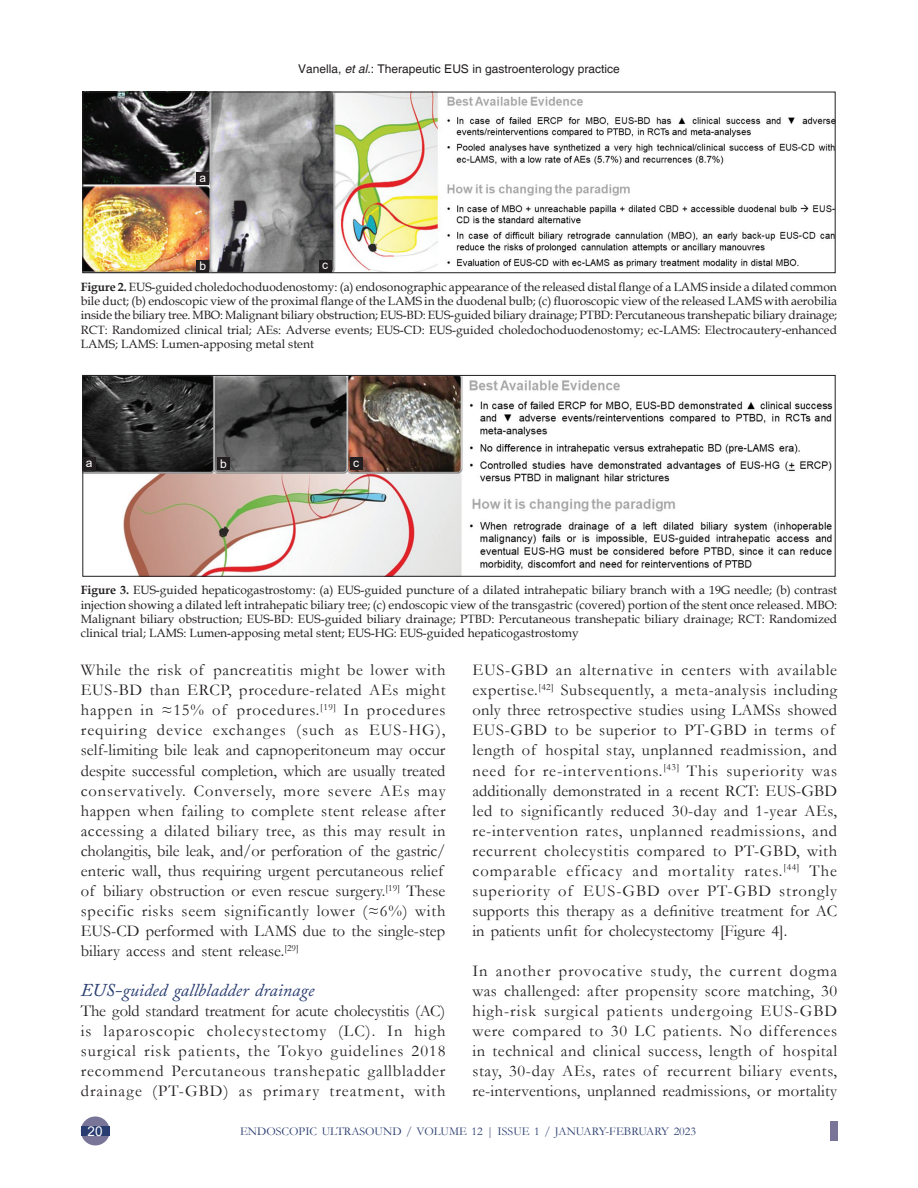
<style>
.page{position:relative;width:918px;height:1188px;background:#fff}
.page>*{position:absolute;margin:0;border:0;box-sizing:border-box;transform-origin:0 0}
.t1{font:italic 18px "Adobe Caslon Pro";color:#2a3d70}
.TX{font:16.5px/20.1px "Garamond";letter-spacing:.03em;color:#231f20}
.t2{font:13.5px "Arial";color:#fff}
.FGC{font:12px/14.4px "Book Antiqua";color:#231f20;text-align:justify}
.t3{font:12px "Garamond";color:#2a3d70}
.t4{font:12px "Helvetica";color:#231f20}
.LABEL{font:12px "Arial";color:#fff}
.s1{font-style:italic}
.s2{font-weight:700}
</style>
<div class="page">
<div style="left:81px;top:1116px;width:29px;height:29px;background:#787598;border-radius:50%"></div>
<div style="left:81px;top:1126px;width:28px;height:10px;background:#2a3d70"></div>
<div style="left:830px;top:1122px;width:7px;height:19px;background:#787598"></div>
<img style="left:85px;top:94px;width:748px;height:177px">
<div style="left:83px;top:92px;width:752px;height:181px;border:1px solid #231f20"></div>
<img style="left:85px;top:377px;width:748px;height:197px">
<div style="left:83px;top:375px;width:752px;height:201px;border:1px solid #231f20"></div>
<div style="left:319px;top:260px;width:13px;height:12px;background:#231f20"></div>
<div style="left:196px;top:260px;width:13px;height:12px;background:#231f20"></div>
<div style="left:196px;top:172px;width:13px;height:13px;background:#231f20"></div>
<div style="left:350px;top:457px;width:13px;height:13px;background:#231f20"></div>
<div style="left:217px;top:457px;width:13px;height:13px;background:#231f20"></div>
<div style="left:83px;top:457px;width:13px;height:13px;background:#231f20"></div>
<p class="LABEL" style="left:200px;top:170px;width:8px">a</p>
<p class="t4" style="left:298px;top:62px;width:323px">Vanella, <span class="s1">et al</span>.: Therapeutic EUS in gastroenterology practice</p>
<p class="LABEL" style="left:200px;top:258px;width:8px">b</p>
<p class="LABEL" style="left:322px;top:257px;width:7px">c</p>
<p class="FGC" style="left:81px;top:279px;width:758px"><span class="s2">Figure 2.</span> EUS‑guided choledochoduodenostomy: (a) endosonographic appearance of the released distal flange of a LAMS inside a dilated common bile duct; (b) endoscopic view of the proximal flange of the LAMS in the duodenal bulb; (c) fluoroscopic view of the released LAMS with aerobilia inside the biliary tree. MBO: Malignant biliary obstruction; EUS‑BD: EUS‑guided biliary drainage; PTBD: Percutaneous transhepatic biliary drainage; RCT: Randomized clinical trial; AEs: Adverse events; EUS‑CD: EUS‑guided choledochoduodenostomy; ec‑LAMS: Electrocautery‑enhanced LAMS; LAMS: Lumen‑apposing metal stent</p>
<p class="LABEL" style="left:86px;top:455px;width:8px">a</p>
<p class="LABEL" style="left:220px;top:456px;width:8px">b</p>
<p class="LABEL" style="left:353px;top:455px;width:7px">c</p>
<p class="FGC" style="left:81px;top:583px;width:758px"><span class="s2">Figure 3.</span> EUS‑guided hepaticogastrostomy: (a) EUS‑guided puncture of a dilated intrahepatic biliary branch with a 19G needle; (b) contrast injection showing a dilated left intrahepatic biliary tree; (c) endoscopic view of the transgastric (covered) portion of the stent once released. MBO:<br>Malignant biliary obstruction; EUS‑BD: EUS‑guided biliary drainage; PTBD: Percutaneous transhepatic biliary drainage; RCT: Randomized clinical trial; LAMS: Lumen‑apposing metal stent; EUS‑HG: EUS‑guided hepaticogastrostomy</p>
<p class="TX" style="left:81px;top:660px;width:366px">While the risk of pancreatitis might be lower with EUS‑BD than ERCP, procedure‑related AEs might happen in ≈15% of procedures.<sup>[19]</sup> In procedures requiring device exchanges (such as EUS‑HG), self‑limiting bile leak and capnoperitoneum may occur despite successful completion, which are usually treated conservatively. Conversely, more severe AEs may happen when failing to complete stent release after accessing a dilated biliary tree, as this may result in cholangitis, bile leak, and/or perforation of the gastric/ enteric wall, thus requiring urgent percutaneous relief of biliary obstruction or even rescue surgery.<sup>[19]</sup> These specific risks seem significantly lower (≈6%) with EUS‑CD performed with LAMS due to the single‑step biliary access and stent release.<sup>[29]</sup></p>
<h2 class="t1" style="left:81px;top:979px;width:235px">EUS‑guided gallbladder drainage</h2>
<p class="TX" style="left:81px;top:1000px;width:366px;text-align:justify">The gold standard treatment for acute cholecystitis (AC) is laparoscopic cholecystectomy (LC). In high surgical risk patients, the Tokyo guidelines 2018 recommend Percutaneous transhepatic gallbladder drainage (PT‑GBD) as primary treatment, with</p>
<p class="TX" style="left:472px;top:660px;width:366px">EUS‑GBD an alternative in centers with available expertise.<sup>[42]</sup> Subsequently, a meta‑analysis including only three retrospective studies using LAMSs showed EUS‑GBD to be superior to PT‑GBD in terms of length of hospital stay, unplanned readmission, and need for re‑interventions.<sup>[43]</sup> This superiority was additionally demonstrated in a recent RCT: EUS‑GBD led to significantly reduced 30‑day and 1‑year AEs, re‑intervention rates, unplanned readmissions, and recurrent cholecystitis compared to PT‑GBD, with comparable efficacy and mortality rates.<sup>[44]</sup> The superiority of EUS‑GBD over PT‑GBD strongly supports this therapy as a definitive treatment for AC in patients unfit for cholecystectomy [Figure 4].</p>
<p class="TX" style="left:472px;top:960px;width:366px;text-align:justify">In another provocative study, the current dogma was challenged: after propensity score matching, 30 high‑risk surgical patients undergoing EUS‑GBD were compared to 30 LC patients. No differences in technical and clinical success, length of hospital stay, 30‑day AEs, rates of recurrent biliary events, re‑interventions, unplanned readmissions, or mortality</p>
<p class="t2" style="left:88px;top:1122px;width:17px">20</p>
<p class="t3" style="left:240px;top:1123px;width:458px">ENDOSCOPIC ULTRASOUND / VOLUME 12 | ISSUE 1 / JANUARY-FEBRUARY 2023</p>
</div>
